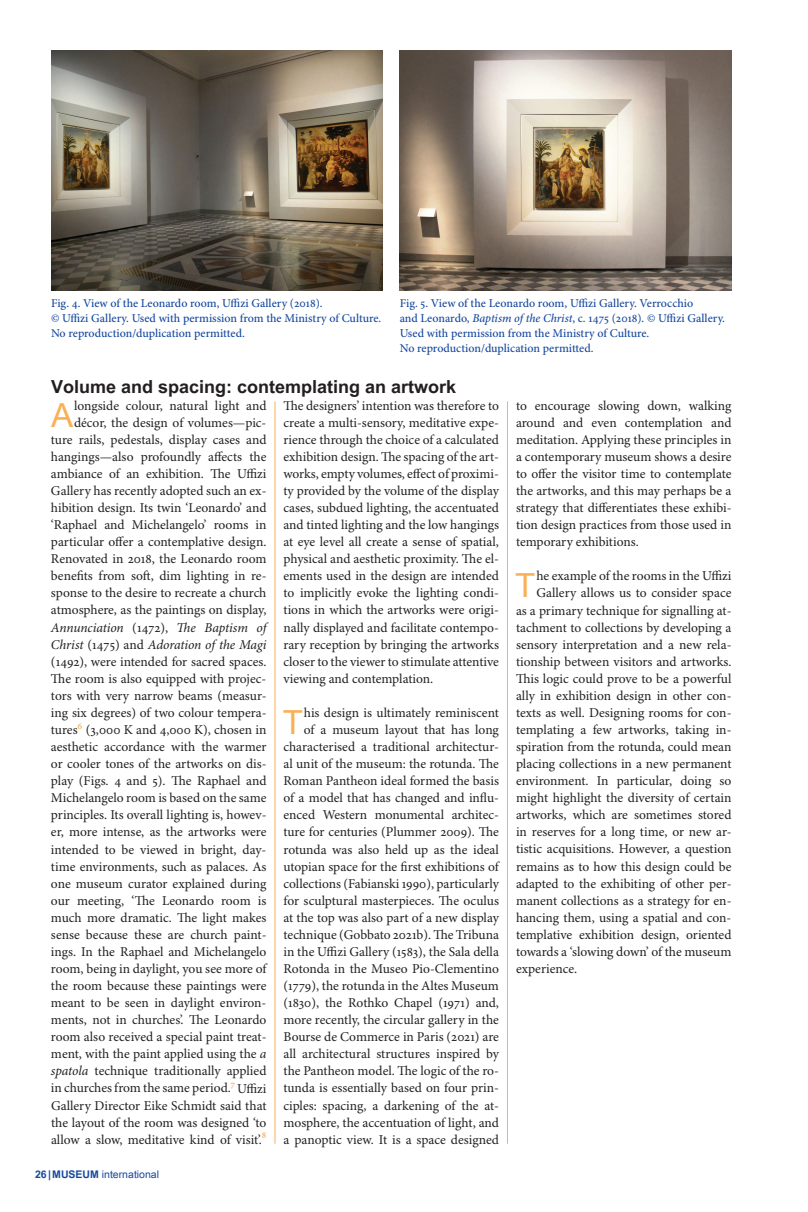
<style>
.page{position:relative;width:808px;height:1212px;background:#fff}
.page>*{position:absolute;margin:0;border:0;box-sizing:border-box;transform-origin:0 0}
.t1{font:33.15px "Arial Unicode MS";color:#fab056}
.t2{font:700 18px "Arial Unicode MS";color:#231f20}
.t3{font:13.5px/17.1px "Minion Pro";color:#231f20;text-align:right}
.t4{font:500 12px/15px "Minion Pro";color:#15489e}
.t5{font:10.5px "Arial Unicode MS";color:#15489e}
.s1{font-style:italic}
.s2{font-weight:700}
</style>
<div class="page">
<img style="left:400px;top:51px;width:331px;height:239px">
<img style="left:51px;top:51px;width:332px;height:239px">
<hr style="left:275px;top:401px;width:1px;height:743px;background:#fab056">
<hr style="left:507px;top:401px;width:1px;height:742px;background:#fab056">
<p class="t4" style="left:51px;top:296px;width:332px">Fig. 4. View of the Leonardo room, Uffizi Gallery (2018).<br>© Uffizi Gallery. Used with permission from the Ministry of Culture.<br>No reproduction/duplication permitted.</p>
<p class="t4" style="left:400px;top:296px;width:327px">Fig. 5. View of the Leonardo room, Uffizi Gallery. Verrocchio<br>and Leonardo, <span class="s1">Baptism of the Christ</span>, c. 1475 (2018). © Uffizi Gallery.<br>Used with permission from the Ministry of Culture.<br>No reproduction/duplication permitted.</p>
<h2 class="t2" style="left:51px;top:373px;width:407px">Volume and spacing: contemplating an artwork</h2>
<h1 class="t1" style="left:51px;top:391px;width:24px">A</h1>
<p class="t3" style="left:51px;top:397px;width:217px">longside colour, natural light and décor, the design of volumes—pic&shy;ture rails, pedestals, display cases and hangings—also profoundly affects the ambiance of an exhibition. The Uffizi Gallery has recently adopted such an ex&shy;hibition design. Its twin ‘Leonardo’ and ‘Raphael and Michelangelo’ rooms in particular offer a contemplative design.<br>Renovated in 2018, the Leonardo room benefits from soft, dim lighting in re&shy;sponse to the desire to recreate a church atmosphere, as the paintings on display, <span class="s1">Annunciation</span> (1472), <span class="s1">The Baptism of Christ</span> (1475) and <span class="s1">Adoration of the Magi </span>(1492), were intended for sacred spaces.<br>The room is also equipped with projec&shy;tors with very narrow beams (measur&shy;ing six degrees) of two colour tempera&shy;tures<sup>6</sup> (3,000 K and 4,000 K), chosen in aesthetic accordance with the warmer or cooler tones of the artworks on dis&shy;play (Figs. 4 and 5). The Raphael and Michelangelo room is based on the same principles. Its overall lighting is, howev&shy;er, more intense, as the artworks were intended to be viewed in bright, day&shy;time environments, such as palaces. As one museum curator explained during our meeting, ‘The Leonardo room is much more dramatic. The light makes sense because these are church paint&shy;ings. In the Raphael and Michelangelo room, being in daylight, you see more of the room because these paintings were meant to be seen in daylight environ&shy;ments, not in churches’. The Leonardo room also received a special paint treat&shy;ment, with the paint applied using the <span class="s1">a spatola</span> technique traditionally applied in churches from the same period.<sup>7</sup> Uffizi Gallery Director Eike Schmidt said that the layout of the room was designed ‘to allow a slow, meditative kind of visit’.<sup>8</sup></p>
<p class="t3" style="left:283px;top:397px;width:217px;text-align:justify">The designers’ intention was therefore to create a multi-sensory, meditative expe&shy;rience through the choice of a calculated exhibition design. The spacing of the art&shy;works, empty volumes, effect of proximi&shy;ty provided by the volume of the display cases, subdued lighting, the accentuated and tinted lighting and the low hangings at eye level all create a sense of spatial, physical and aesthetic proximity. The el&shy;ements used in the design are intended to implicitly evoke the lighting condi&shy;tions in which the artworks were origi&shy;nally displayed and facilitate contempo&shy;rary reception by bringing the artworks closer to the viewer to stimulate attentive viewing and contemplation.</p>
<p class="t3" style="left:283px;top:704px;width:217px">his design is ultimately reminiscent<br>of a museum layout that has long characterised a traditional architectur&shy;al unit of the museum: the rotunda. The Roman Pantheon ideal formed the basis of a model that has changed and influ&shy;enced Western monumental architec&shy;ture for centuries (Plummer 2009). The rotunda was also held up as the ideal utopian space for the first exhibitions of collections (Fabianski 1990), particularly for sculptural masterpieces. The oculus at the top was also part of a new display technique (Gobbato 2021b). The Tribuna in the Uffizi Gallery (1583), the Sala della Rotonda in the Museo Pio-Clementino (1779), the rotunda in the Altes Museum (1830), the Rothko Chapel (1971) and, more recently, the circular gallery in the Bourse de Commerce in Paris (2021) are all architectural structures inspired by the Pantheon model. The logic of the ro&shy;tunda is essentially based on four prin&shy;ciples: spacing, a darkening of the at&shy;mosphere, the accentuation of light, and a panoptic view. It is a space designed</p>
<h1 class="t1" style="left:283px;top:698px;width:22px">T</h1>
<p class="t5" style="left:35px;top:1166px;width:126px"><span class="s2">26|MUSEUM</span> international</p>
<p class="t3" style="left:516px;top:397px;width:217px;text-align:justify">to encourage slowing down, walking around and even contemplation and meditation. Applying these principles in a contemporary museum shows a desire to offer the visitor time to contemplate the artworks, and this may perhaps be a strategy that differentiates these exhibi&shy;tion design practices from those used in temporary exhibitions.</p>
<h1 class="t1" style="left:515px;top:562px;width:22px">T</h1>
<p class="t3" style="left:536px;top:568px;width:197px">he example of the rooms in the Uffizi</p>
<p class="t3" style="left:536px;top:585px;width:197px">Gallery allows us to consider space</p>
<p class="t3" style="left:516px;top:602px;width:217px">as a primary technique for signalling at-</p>
<p class="t3" style="left:516px;top:619px;width:217px">tachment to collections by developing a</p>
<p class="t3" style="left:516px;top:636px;width:217px">sensory interpretation and a new rela-</p>
<p class="t3" style="left:516px;top:653px;width:217px">tionship between visitors and artworks.</p>
<p class="t3" style="left:516px;top:670px;width:217px">This logic could prove to be a powerful</p>
<p class="t3" style="left:516px;top:687px;width:217px">ally in exhibition design in other con-</p>
<p class="t3" style="left:516px;top:704px;width:217px">texts as well. Designing rooms for con-</p>
<p class="t3" style="left:516px;top:722px;width:217px">templating a few artworks, taking in-</p>
<p class="t3" style="left:516px;top:739px;width:217px">spiration from the rotunda, could mean</p>
<p class="t3" style="left:516px;top:756px;width:217px">placing collections in a new permanent</p>
<p class="t3" style="left:516px;top:773px;width:217px">environment. In particular, doing so</p>
<p class="t3" style="left:516px;top:790px;width:217px">might highlight the diversity of certain</p>
<p class="t3" style="left:516px;top:807px;width:217px">artworks, which are sometimes stored</p>
<p class="t3" style="left:516px;top:824px;width:217px">in reserves for a long time, or new ar-</p>
<p class="t3" style="left:516px;top:841px;width:217px">tistic acquisitions. However, a question</p>
<p class="t3" style="left:516px;top:858px;width:217px">remains as to how this design could be</p>
<p class="t3" style="left:516px;top:875px;width:217px">adapted to the exhibiting of other per-</p>
<p class="t3" style="left:516px;top:892px;width:217px">manent collections as a strategy for en-</p>
<p class="t3" style="left:516px;top:909px;width:217px">hancing them, using a spatial and con-</p>
<p class="t3" style="left:516px;top:926px;width:217px">templative exhibition design, oriented</p>
<p class="t3" style="left:516px;top:943px;width:217px">towards a ‘slowing down’ of the museum</p>
<p class="t3" style="left:516px;top:960px;width:63px">experience.</p>
</div>
